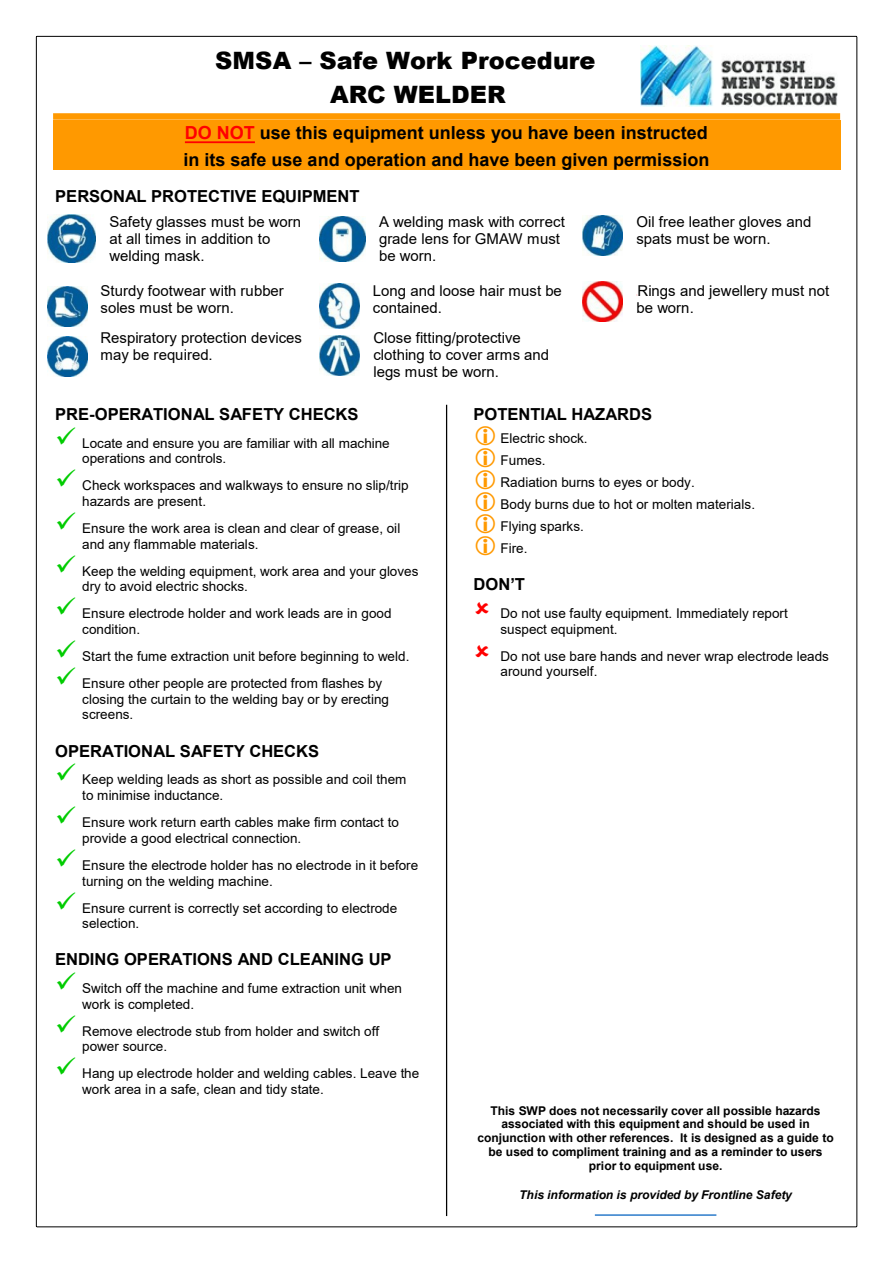
<style>
.page{position:relative;width:893px;height:1263px;background:#fff}
.page>*{position:absolute;margin:0;border:0;box-sizing:border-box;transform-origin:0 0}
.t1{font:900 24px/33.9px "Arial";color:#000}
.t2{font:700 18px/26.7px "Arial";color:#000}
.t3{font:700 16.5px "Arial";color:#000}
.t4{font:15px/17.2px "Arial";color:#000}
.t5{font:13.5px/15.6px "Arial";color:#000}
.t6{font:700 12px/13.8px "Arial";color:#000;text-align:center}
.t7{font:italic 700 12px "Arial";color:#000}
.s1{color:#f00}
</style>
<div class="page">
<div style="left:53px;top:113px;width:787px;height:7px;background:#f90"></div>
<div style="left:53px;top:120px;width:787px;height:26px;background:#f90"></div>
<hr style="left:185px;top:141px;width:70px;height:2px;background:#f00">
<div style="left:53px;top:146px;width:787px;height:24px;background:#f90"></div>
<hr style="left:595px;top:1214px;width:121px;height:2px;background:#0563c1">
<hr style="left:446px;top:405px;width:1px;height:811px;background:#000">
<img style="left:320px;top:216px;width:45px;height:46px">
<img style="left:320px;top:335px;width:40px;height:40px">
<img style="left:47px;top:337px;width:40px;height:40px">
<img style="left:583px;top:216px;width:40px;height:40px">
<img style="left:48px;top:215px;width:48px;height:48px">
<img style="left:47px;top:286px;width:40px;height:40px">
<img style="left:320px;top:283px;width:39px;height:46px">
<img style="left:583px;top:282px;width:40px;height:40px">
<hr style="left:37px;top:36px;width:819px;height:1px;background:#000">
<hr style="left:36px;top:37px;width:1px;height:1189px;background:#000">
<hr style="left:856px;top:37px;width:1px;height:1189px;background:#000">
<hr style="left:37px;top:1226px;width:819px;height:1px;background:#000">
<img style="left:641px;top:45px;width:197px;height:62px">
<h1 class="t1" style="left:330px;top:44px;width:267px;text-indent:-115px">SMSA – Safe Work Procedure<br>ARC WELDER</h1>
<h2 class="t2" style="left:183px;top:121px;width:527px"><span class="s1">DO NOT</span> use this equipment unless you have been instructed in its safe use and operation and have been given permission</h2>
<p class="t3" style="left:55px;top:190px;width:306px">PERSONAL PROTECTIVE EQUIPMENT</p>
<p class="t4" style="left:109px;top:214px;width:193px">Safety glasses must be worn at all times in addition to welding mask.</p>
<p class="t4" style="left:379px;top:214px;width:187px">A welding mask with correct grade lens for GMAW must be worn.</p>
<p class="t4" style="left:636px;top:214px;width:177px">Oil free leather gloves and spats must be worn.</p>
<p class="t4" style="left:101px;top:283px;width:185px">Sturdy footwear with rubber soles must be worn.</p>
<p class="t4" style="left:373px;top:283px;width:190px">Long and loose hair must be contained.</p>
<p class="t4" style="left:636px;top:283px;width:194px">Rings and jewellery must not be worn.</p>
<p class="t4" style="left:100px;top:330px;width:203px">Respiratory protection devices may be required.</p>
<p class="t4" style="left:373px;top:330px;width:177px">Close fitting/protective clothing to cover arms and legs must be worn.</p>
<p class="t3" style="left:55px;top:408px;width:305px">PRE-OPERATIONAL SAFETY CHECKS</p>
<p class="t5" style="left:82px;top:436px;width:309px">Locate and ensure you are familiar with all machine operations and controls.</p>
<p class="t5" style="left:82px;top:479px;width:328px">Check workspaces and walkways to ensure no slip/trip hazards are present.</p>
<p class="t5" style="left:82px;top:522px;width:320px">Ensure the work area is clean and clear of grease, oil and any flammable materials.</p>
<p class="t5" style="left:82px;top:564px;width:338px">Keep the welding equipment, work area and your gloves dry to avoid electric shocks.</p>
<p class="t5" style="left:82px;top:607px;width:311px">Ensure electrode holder and work leads are in good condition.</p>
<p class="t5" style="left:82px;top:644px;width:329px;line-height:27.2px">Start the fume extraction unit before beginning to weld.<br>Ensure other people are protected from flashes by</p>
<p class="t5" style="left:82px;top:693px;width:308px">closing the curtain to the welding bay or by erecting screens.</p>
<p class="t3" style="left:55px;top:744px;width:265px">OPERATIONAL SAFETY CHECKS</p>
<p class="t5" style="left:82px;top:773px;width:326px">Keep welding leads as short as possible and coil them to minimise inductance.</p>
<p class="t5" style="left:82px;top:816px;width:318px">Ensure work return earth cables make firm contact to provide a good electrical connection.</p>
<p class="t5" style="left:82px;top:858px;width:337px">Ensure the electrode holder has no electrode in it before turning on the welding machine.</p>
<p class="t5" style="left:82px;top:901px;width:317px">Ensure current is correctly set according to electrode selection.</p>
<p class="t3" style="left:55px;top:953px;width:338px">ENDING OPERATIONS AND CLEANING UP</p>
<p class="t5" style="left:82px;top:982px;width:321px">Switch off the machine and fume extraction unit when work is completed.</p>
<p class="t5" style="left:82px;top:1024px;width:298px">Remove electrode stub from holder and switch off power source.</p>
<p class="t5" style="left:82px;top:1067px;width:339px">Hang up electrode holder and welding cables. Leave the work area in a safe, clean and tidy state.</p>
<p class="t3" style="left:474px;top:408px;width:180px">POTENTIAL HAZARDS</p>
<p class="t5" style="left:501px;top:428px;width:256px;line-height:22px">Electric shock.<br>Fumes.<br>Radiation burns to eyes or body.<br>Body burns due to hot or molten materials.<br>Flying sparks.<br>Fire.</p>
<p class="t3" style="left:474px;top:578px;width:53px">DON’T</p>
<p class="t5" style="left:501px;top:607px;width:289px">Do not use faulty equipment. Immediately report suspect equipment.</p>
<p class="t5" style="left:501px;top:649px;width:330px">Do not use bare hands and never wrap electrode leads around yourself.</p>
<p class="t6" style="left:477px;top:1105px;width:358px">This SWP does not necessarily cover all possible hazards associated with this equipment and should be used in conjunction with other references. It is designed as a guide to be used to compliment training and as a reminder to users prior to equipment use.</p>
<p class="t7" style="left:519px;top:1190px;width:274px">This information is provided by Frontline Safety</p>
</div>
